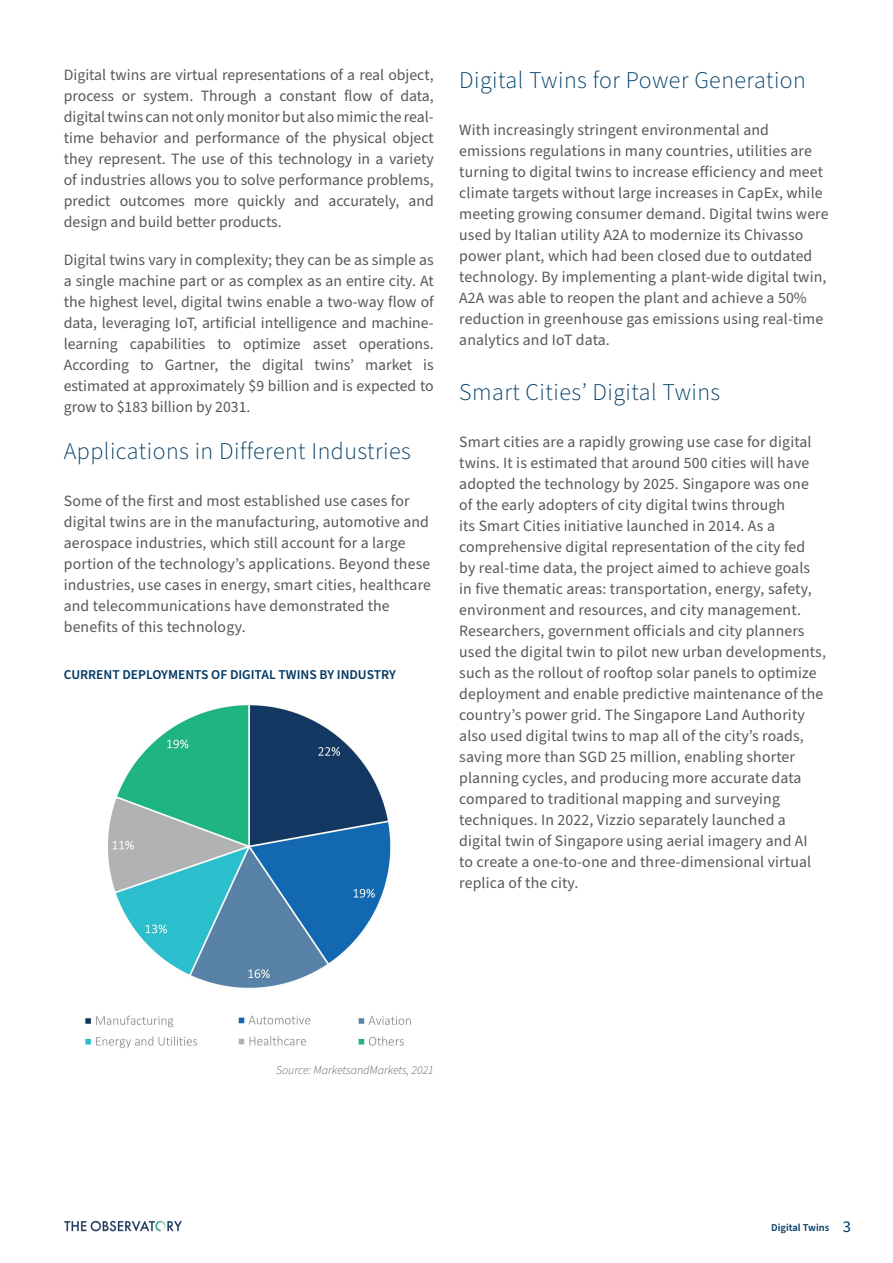
<style>
.page{position:relative;width:893px;height:1263px;background:#fff}
.page>*{position:absolute;margin:0;border:0;box-sizing:border-box;transform-origin:0 0}
.t1{font:300 24px "Source Sans Pro";letter-spacing:.02em;color:#003e69}
.BODY_COPY{font:15.75px/21px "Source Sans Pro";letter-spacing:.01em;color:#57585a}
.FIGURE_TEXT{font:600 13.5px "Source Sans Pro";color:#013763}
.t2{font:italic 300 12px "Source Sans Pro";color:#57585a}
.t3{font:600 10.5px "Source Sans Pro";color:#003e69}
.s1{font-weight:400;font-size:16.5px}
</style>
<div class="page">
<img style="left:64px;top:1220px;width:118px;height:12px">
<img style="left:85px;top:705px;width:326px;height:343px">
<img style="left:218px;top:1000px;width:104px;height:48px">
<p class="BODY_COPY" style="left:64px;top:65px;width:371px;text-align:justify">Digital twins are virtual representations of a real object, process or system. Through a constant flow of data, digital twins can not only monitor but also mimic the real&shy;time behavior and performance of the physical object they represent. The use of this technology in a variety of industries allows you to solve performance problems, predict outcomes more quickly and accurately, and design and build better products.</p>
<p class="BODY_COPY" style="left:64px;top:250px;width:371px;text-align:justify">Digital twins vary in complexity; they can be as simple as a single machine part or as complex as an entire city. At the highest level, digital twins enable a two-way flow of data, leveraging IoT, artificial intelligence and machine&shy;learning capabilities to optimize asset operations.<br>According to Gartner, the digital twins’ market is estimated at approximately $9 billion and is expected to grow to $183 billion by 2031.</p>
<h4 class="t1" style="left:64px;top:435px;width:349px">Applications in Different Industries</h4>
<h4 class="BODY_COPY" style="left:64px;top:490px;width:369px">Some of the first and most established use cases for digital twins are in the manufacturing, automotive and aerospace industries, which still account for a large portion of the technology’s applications. Beyond these industries, use cases in energy, smart cities, healthcare and telecommunications have demonstrated the benefits of this technology.</h4>
<p class="FIGURE_TEXT" style="left:64px;top:665px;width:334px">CURRENT DEPLOYMENTS OF DIGITAL TWINS BY INDUSTRY</p>
<h4 class="t1" style="left:459px;top:64px;width:348px">Digital Twins for Power Generation</h4>
<h4 class="BODY_COPY" style="left:459px;top:120px;width:371px">With increasingly stringent environmental and emissions regulations in many countries, utilities are turning to digital twins to increase efficiency and meet climate targets without large increases in CapEx, while meeting growing consumer demand. Digital twins were used by Italian utility A2A to modernize its Chivasso power plant, which had been closed due to outdated technology. By implementing a plant-wide digital twin, A2A was able to reopen the plant and achieve a 50% reduction in greenhouse gas emissions using real-time analytics and IoT data.</h4>
<h4 class="t1" style="left:459px;top:376px;width:263px">Smart Cities’ Digital Twins</h4>
<h4 class="BODY_COPY" style="left:459px;top:432px;width:368px">Smart cities are a rapidly growing use case for digital twins. It is estimated that around 500 cities will have adopted the technology by 2025. Singapore was one of the early adopters of city digital twins through<br>its Smart Cities initiative launched in 2014. As a comprehensive digital representation of the city fed<br>by real-time data, the project aimed to achieve goals in five thematic areas: transportation, energy, safety, environment and resources, and city management.<br>Researchers, government officials and city planners used the digital twin to pilot new urban developments, such as the rollout of rooftop solar panels to optimize deployment and enable predictive maintenance of the country’s power grid. The Singapore Land Authority also used digital twins to map all of the city’s roads, saving more than SGD 25 million, enabling shorter planning cycles, and producing more accurate data compared to traditional mapping and surveying techniques. In 2022, Vizzio separately launched a digital twin of Singapore using aerial imagery and AI<br>to create a one-to-one and three-dimensional virtual replica of the city.</h4>
<p class="t2" style="left:276px;top:1062px;width:159px">Source: MarketsandMarkets, 2021</p>
<p class="t3" style="left:771px;top:1220px;width:81px">Digital Twins <span class="s1">3</span></p>
</div>
